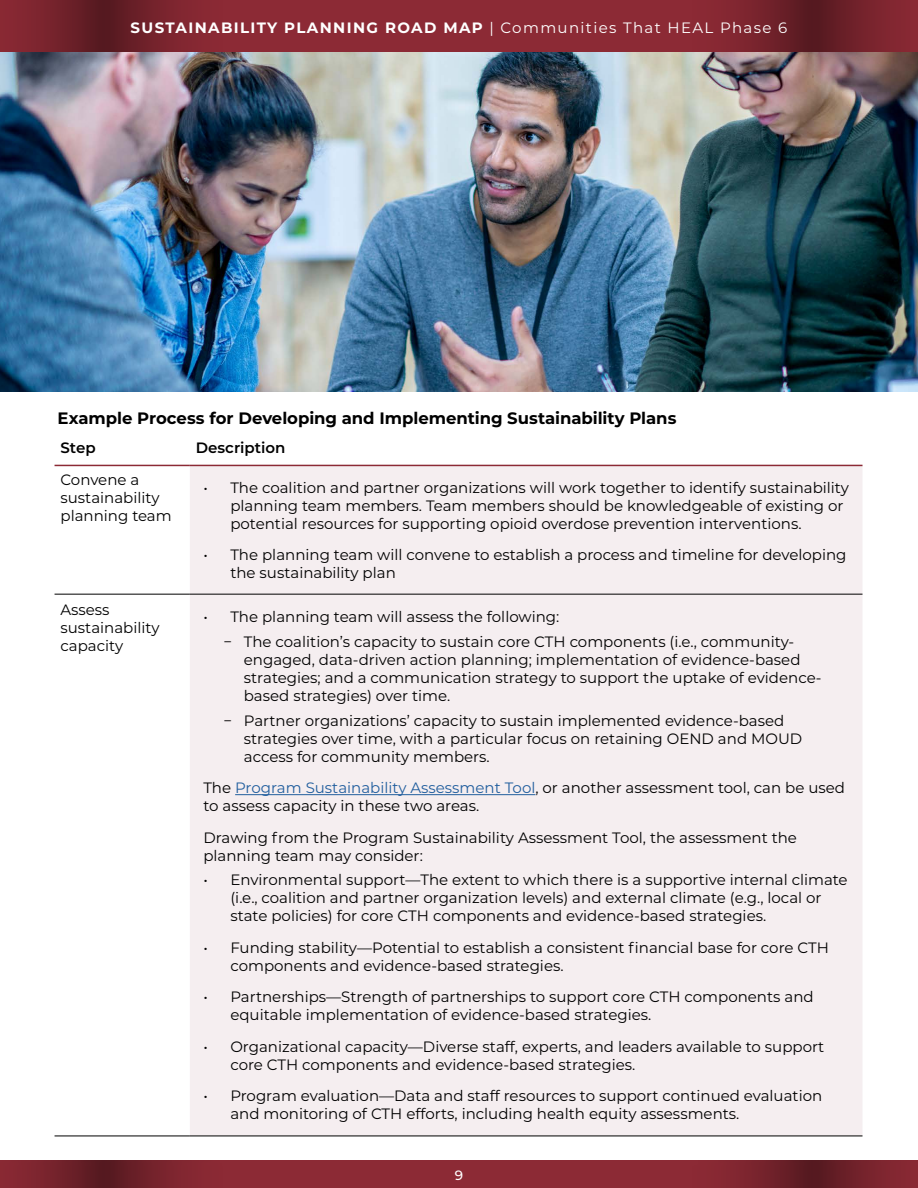
<style>
.page{position:relative;width:918px;height:1188px;background:#fff}
.page>*{position:absolute;margin:0;border:0;box-sizing:border-box;transform-origin:0 0}
.t1{font:700 16.5px "Montserrat";color:#000}
.t2{font:15px/18px "Montserrat";color:#000}
.t3{font:700 15px "Montserrat";letter-spacing:.09em;color:#fff}
.t4{font:600 15px "Montserrat";color:#000}
.t5{font:500 13.5px "Montserrat";color:#fff}
.s1{font-weight:400}
.s2{color:#215e9e}
</style>
<div class="page">
<div style="left:0;top:0;width:918px;height:53px;background:#8c2a35"></div>
<svg style="left:0;top:0;width:237px;height:53px"></svg>
<svg style="left:681px;top:0;width:237px;height:53px"></svg>
<div style="left:0;top:1160px;width:918px;height:28px;background:#8c2a35"></div>
<svg style="left:27px;top:1160px;width:156px;height:28px"></svg>
<svg style="left:735px;top:1160px;width:156px;height:28px"></svg>
<div style="left:190px;top:466px;width:672px;height:670px;background:#f5eef0"></div>
<hr style="left:55px;top:1136px;width:135px;height:1px;background:#000">
<hr style="left:55px;top:465px;width:135px;height:1px;background:#8c2a35">
<hr style="left:190px;top:465px;width:673px;height:1px;background:#8c2a35">
<hr style="left:190px;top:1136px;width:673px;height:1px;background:#000">
<hr style="left:55px;top:594px;width:135px;height:1px;background:#000">
<hr style="left:190px;top:594px;width:673px;height:1px;background:#000">
<hr style="left:235px;top:794px;width:300px;height:1px;background:#215e9e">
<img style="left:0;top:53px;width:918px;height:339px">
<p class="t3" style="left:131px;top:16px;width:658px">SUSTAINABILITY PLANNING ROAD MAP <span class="s1">| Communities That HEAL Phase 6</span></p>
<p class="t1" style="left:58px;top:406px;width:620px">Example Process for Developing and Implementing Sustainability Plans</p>
<p class="t4" style="left:61px;top:437px;width:37px">Step</p>
<p class="t4" style="left:196px;top:437px;width:91px">Description</p>
<p class="t2" style="left:61px;top:470px;width:113px">Convene a sustainability planning team</p>
<p class="t2" style="left:230px;top:478px;width:620px;text-indent:-27px">• The coalition and partner organizations will work together to identify sustainability planning team members. Team members should be knowledgeable of existing or potential resources for supporting opioid overdose prevention interventions.</p>
<p class="t2" style="left:230px;top:545px;width:618px;text-indent:-27px">• The planning team will convene to establish a process and timeline for developing the sustainability plan</p>
<p class="t2" style="left:61px;top:600px;width:101px">Assess sustainability capacity</p>
<p class="t2" style="left:224px;top:604px;width:572px;line-height:24.8px;text-indent:-20px">• The planning team will assess the following:<br>− The coalition’s capacity to sustain core CTH components (i.e., community-</p>
<p class="t2" style="left:244px;top:650px;width:579px">engaged, data-driven action planning; implementation of evidence-based strategies; and a communication strategy to support the uptake of evidence&shy;based strategies) over time.</p>
<p class="t2" style="left:244px;top:711px;width:560px;text-indent:-20px">− Partner organizations’ capacity to sustain implemented evidence-based strategies over time, with a particular focus on retaining OEND and MOUD access for community members.</p>
<p class="t2" style="left:203px;top:778px;width:643px">The <span class="s2">Program Sustainability Assessment Tool</span>, or another assessment tool, can be used to assess capacity in these two areas.</p>
<p class="t2" style="left:203px;top:828px;width:595px">Drawing from the Program Sustainability Assessment Tool, the assessment the planning team may consider:</p>
<p class="t2" style="left:230px;top:871px;width:619px;text-indent:-27px">• Environmental support—The extent to which there is a supportive internal climate (i.e., coalition and partner organization levels) and external climate (e.g., local or state policies) for core CTH components and evidence-based strategies.</p>
<p class="t2" style="left:230px;top:938px;width:600px;text-indent:-27px">• Funding stability—Potential to establish a consistent financial base for core CTH components and evidence-based strategies.</p>
<p class="t2" style="left:230px;top:988px;width:585px;text-indent:-27px">• Partnerships—Strength of partnerships to support core CTH components and equitable implementation of evidence-based strategies.</p>
<p class="t2" style="left:230px;top:1037px;width:596px;text-indent:-27px">• Organizational capacity—Diverse staff, experts, and leaders available to support core CTH components and evidence-based strategies.</p>
<p class="t2" style="left:230px;top:1087px;width:593px;text-indent:-27px">• Program evaluation—Data and staff resources to support continued evaluation and monitoring of CTH efforts, including health equity assessments.</p>
<p class="t5" style="left:455px;top:1165px;width:10px">9</p>
</div>
